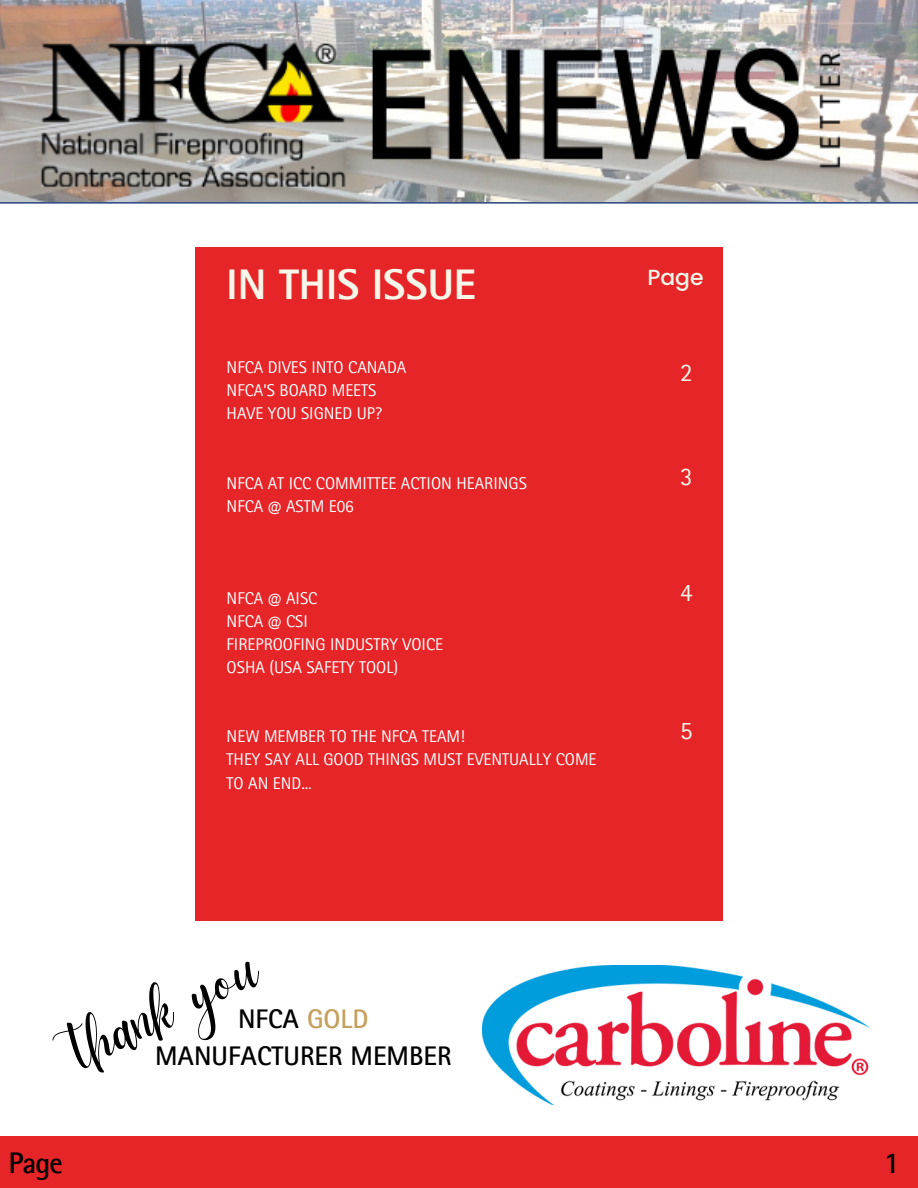
<style>
.page{position:relative;width:918px;height:1188px;background:#fff}
.page>*{position:absolute;margin:0;border:0;box-sizing:border-box;transform-origin:0 0}
.t1{font:63px "Daydream";color:#000}
.t2{font:800 42.9px "Rotis Sans Serif Pro";color:#f6f6e9}
.t3{font:700 30px "Rotis Sans Serif Pro";color:#000}
.t4{font:700 27px "Rotis Sans Serif Pro";color:#000}
.t5{font:25.05px "Rotis Sans Serif Pro";color:#f6f6e9}
.t6{font:500 21.9px "Poppins";color:#f6f6e9}
.t7{font:17.1px/23.1px "Rotis Sans Serif Pro";color:#fff}
.s1{color:#c4a15f}
</style>
<div class="page">
<svg style="left:0;top:202px;width:918px;height:2px;background:#59709f"></svg>
<img style="left:0;top:0;width:918px;height:202px">
<div style="left:0;top:1136px;width:918px;height:52px;background:#e62528"></div>
<div style="left:195px;top:247px;width:528px;height:673px;background:#e62528"></div>
<img style="left:482px;top:965px;width:387px;height:140px">
<p class="t2" style="left:227px;top:269px;width:251px">IN THIS ISSUE</p>
<p class="t6" style="left:647px;top:262px;width:58px">Page</p>
<p class="t7" style="left:227px;top:358px;width:181px">NFCA DIVES INTO CANADA</p>
<p class="t7" style="left:227px;top:381px;width:151px">NFCA’S BOARD MEETS</p>
<p class="t7" style="left:227px;top:404px;width:157px">HAVE YOU SIGNED UP?</p>
<p class="t7" style="left:227px;top:474px;width:302px">NFCA AT ICC COMMITTEE ACTION HEARINGS</p>
<p class="t7" style="left:227px;top:497px;width:129px">NFCA @ ASTM E06</p>
<p class="t7" style="left:227px;top:589px;width:92px">NFCA @ AISC</p>
<p class="t7" style="left:227px;top:612px;width:83px">NFCA @ CSI</p>
<p class="t7" style="left:227px;top:635px;width:218px">FIREPROOFING INDUSTRY VOICE</p>
<p class="t7" style="left:227px;top:658px;width:173px">OSHA (USA SAFETY TOOL)</p>
<h5 class="t7" style="left:227px;top:728px;width:240px">NEW MEMBER TO THE NFCA TEAM!</h5>
<h5 class="t7" style="left:227px;top:751px;width:371px">THEY SAY ALL GOOD THINGS MUST EVENTUALLY COME<br>TO AN END...</h5>
<h5 class="t1" style="left:45px;top:1026px;width:217px;rotate:-26deg">Thank you</h5>
<h5 class="t4" style="left:238px;top:1009px;width:132px">NFCA <span class="s1">GOLD</span></h5>
<h5 class="t4" style="left:155px;top:1046px;width:298px">MANUFACTURER MEMBER</h5>
<p class="t5" style="left:680px;top:364px;width:14px">2</p>
<p class="t5" style="left:680px;top:468px;width:14px">3</p>
<h6 class="t5" style="left:680px;top:583px;width:14px">4</h6>
<h2 class="t5" style="left:680px;top:722px;width:14px">5</h2>
<h1 class="t3" style="left:8px;top:1152px;width:56px">Page</h1>
<h1 class="t3" style="left:884px;top:1152px;width:18px">1</h1>
</div>
